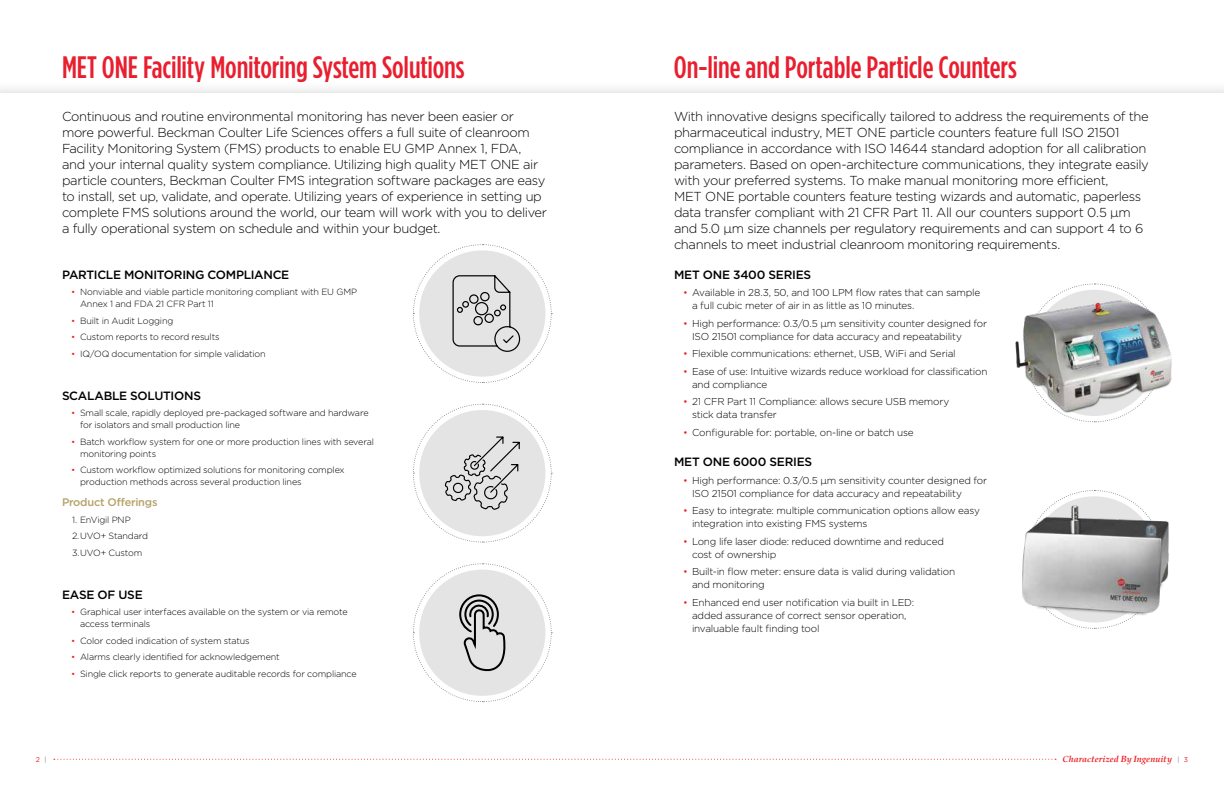
<style>
.page{position:relative;width:1224px;height:792px;background:#fff}
.page>*{position:absolute;margin:0;border:0;box-sizing:border-box;transform-origin:0 0}
.t1{font:500 31px "Gotham Condensed";letter-spacing:-.005em;color:#e91e2e}
.t2{font:300 13px/16px "Gotham";letter-spacing:-.03em;color:#000}
.t3{font:500 12px "Gotham";letter-spacing:-.02em;color:#000}
.t4{font:500 11px "Gotham";letter-spacing:-.02em;color:#b5a268}
.t5{font:300 10px/13px "Gotham";letter-spacing:-.02em;color:#000}
.t6{font:300 9px/12px "Gotham";letter-spacing:-.015em;color:#000}
.t7{font:italic 700 9px "Palatino";letter-spacing:-.005em;color:#ed1d24}
.t8{font:7px "Gotham";color:#ed1d24}
.s1{color:#ed1d24}
.s2{color:#7e868c}
.s3{font-family:"Gotham";font-weight:400;font-style:normal;font-size:7px;color:#7e868c}
.s4{font-family:"Gotham";font-weight:400;font-style:normal;font-size:7px}
</style>
<div class="page">
<div style="left:0;top:79px;width:1224px;height:44px;background:#000;opacity:.4"></div>
<div style="left:0;top:93px;width:1224px;height:699px;background:#fff"></div>
<svg style="left:54px;top:759px;width:1002px;height:1px"></svg>
<svg style="left:413px;top:244px;width:139px;height:139px"></svg>
<svg style="left:413px;top:404px;width:139px;height:139px"></svg>
<svg style="left:413px;top:563px;width:139px;height:139px"></svg>
<svg style="left:1064px;top:283px;width:61px;height:140px"></svg>
<svg style="left:1056px;top:490px;width:77px;height:139px"></svg>
<div style="left:1031px;top:496px;width:126px;height:127px;background:#e5e4e5;border-radius:50%"></div>
<img style="left:1015px;top:291px;width:157px;height:129px">
<img style="left:1022px;top:500px;width:147px;height:117px">
<h1 class="t1" style="left:62px;top:49px;width:404px">MET ONE Facility Monitoring System Solutions</h1>
<p class="t2" style="left:62px;top:108px;width:487px">Continuous and routine environmental monitoring has never been easier or more powerful. Beckman Coulter Life Sciences offers a full suite of cleanroom Facility Monitoring System (FMS) products to enable EU GMP Annex 1, FDA, and your internal quality system compliance. Utilizing high quality MET ONE air particle counters, Beckman Coulter FMS integration software packages are easy to install, set up, validate, and operate. Utilizing years of experience in setting up complete FMS solutions around the world, our team will work with you to deliver a fully operational system on schedule and within your budget.</p>
<p class="t3" style="left:62px;top:267px;width:229px">PARTICLE MONITORING COMPLIANCE</p>
<p class="t6" style="left:80px;top:286px;width:279px;text-indent:-9px"><span class="s1">•</span> Nonviable and viable particle monitoring compliant with EU GMP<br>Annex 1 and FDA 21 CFR Part 11</p>
<p class="t6" style="left:71px;top:314px;width:104px"><span class="s1">•</span> Built in Audit Logging</p>
<p class="t6" style="left:71px;top:331px;width:150px"><span class="s1">•</span> Custom reports to record results</p>
<p class="t6" style="left:71px;top:347px;width:196px"><span class="s1">•</span> IQ/OQ documentation for simple validation</p>
<p class="t3" style="left:62px;top:388px;width:141px">SCALABLE SOLUTIONS</p>
<p class="t6" style="left:80px;top:407px;width:290px;text-indent:-9px"><span class="s1">•</span> Small scale, rapidly deployed pre-packaged software and hardware for isolators and small production line</p>
<p class="t6" style="left:80px;top:436px;width:296px;text-indent:-9px"><span class="s1">•</span> Batch workflow system for one or more production lines with several monitoring points</p>
<p class="t6" style="left:80px;top:464px;width:266px;text-indent:-9px"><span class="s1">•</span> Custom workflow optimized solutions for monitoring complex production methods across several production lines</p>
<p class="t4" style="left:62px;top:495px;width:97px">Product Offerings</p>
<p class="t6" style="left:72px;top:511px;width:78px;line-height:16.5px">1. EnVigil PNP<br>2.UVO+ Standard<br>3.UVO+ Custom</p>
<p class="t3" style="left:62px;top:586px;width:82px">EASE OF USE</p>
<p class="t6" style="left:80px;top:606px;width:269px;text-indent:-9px"><span class="s1">•</span> Graphical user interfaces available on the system or via remote access terminals</p>
<p class="t6" style="left:71px;top:634px;width:180px"><span class="s1">•</span> Color coded indication of system status</p>
<p class="t6" style="left:71px;top:651px;width:210px"><span class="s1">•</span> Alarms clearly identified for acknowledgement</p>
<p class="t6" style="left:71px;top:667px;width:287px"><span class="s1">•</span> Single click reports to generate auditable records for compliance</p>
<h1 class="t1" style="left:674px;top:49px;width:345px">On-line and Portable Particle Counters</h1>
<p class="t2" style="left:674px;top:108px;width:476px">With innovative designs specifically tailored to address the requirements of the pharmaceutical industry, MET ONE particle counters feature full ISO 21501 compliance in accordance with ISO 14644 standard adoption for all calibration parameters. Based on open-architecture communications, they integrate easily with your preferred systems. To make manual monitoring more efficient,<br>MET ONE portable counters feature testing wizards and automatic, paperless data transfer compliant with 21 CFR Part 11. All our counters support 0.5 μm and 5.0 μm size channels per regulatory requirements and can support 4 to 6 channels to meet industrial cleanroom monitoring requirements.</p>
<p class="t3" style="left:674px;top:267px;width:139px">MET ONE 3400 SERIES</p>
<p class="t5" style="left:692px;top:286px;width:290px;text-indent:-9px"><span class="s1">•</span> Available in 28.3, 50, and 100 LPM flow rates that can sample a full cubic meter of air in as little as 10 minutes.</p>
<p class="t5" style="left:692px;top:317px;width:297px;text-indent:-9px"><span class="s1">•</span> High performance: 0.3/0.5 μm sensitivity counter designed for<br>ISO 21501 compliance for data accuracy and repeatability</p>
<p class="t5" style="left:683px;top:347px;width:274px"><span class="s1">•</span> Flexible communications: ethernet, USB, WiFi and Serial</p>
<p class="t5" style="left:692px;top:365px;width:297px;text-indent:-9px"><span class="s1">•</span> Ease of use: Intuitive wizards reduce workload for classification and compliance</p>
<p class="t5" style="left:692px;top:395px;width:259px;text-indent:-9px"><span class="s1">•</span> 21 CFR Part 11 Compliance: allows secure USB memory stick data transfer</p>
<p class="t5" style="left:683px;top:426px;width:232px"><span class="s1">•</span> Configurable for: portable, on-line or batch use</p>
<p class="t3" style="left:674px;top:454px;width:140px">MET ONE 6000 SERIES</p>
<p class="t5" style="left:692px;top:474px;width:297px;text-indent:-9px"><span class="s1">•</span> High performance: 0.3/0.5 μm sensitivity counter designed for<br>ISO 21501 compliance for data accuracy and repeatability</p>
<p class="t5" style="left:692px;top:504px;width:290px;text-indent:-9px"><span class="s1">•</span> Easy to integrate: multiple communication options allow easy integration into existing FMS systems</p>
<p class="t5" style="left:692px;top:535px;width:254px;text-indent:-9px"><span class="s1">•</span> Long life laser diode: reduced downtime and reduced cost of ownership</p>
<p class="t5" style="left:692px;top:565px;width:265px;text-indent:-9px"><span class="s1">•</span> Built-in flow meter: ensure data is valid during validation and monitoring</p>
<p class="t5" style="left:692px;top:596px;width:224px;text-indent:-9px"><span class="s1">•</span> Enhanced end user notification via built in LED: added assurance of correct sensor operation, invaluable fault finding tool</p>
<p class="t8" style="left:36px;top:755px;width:12px">2 <span class="s2">|</span></p>
<p class="t7" style="left:1063px;top:751px;width:127px">Characterized By Ingenuity <span class="s3">|</span> <span class="s4">3</span></p>
</div>
